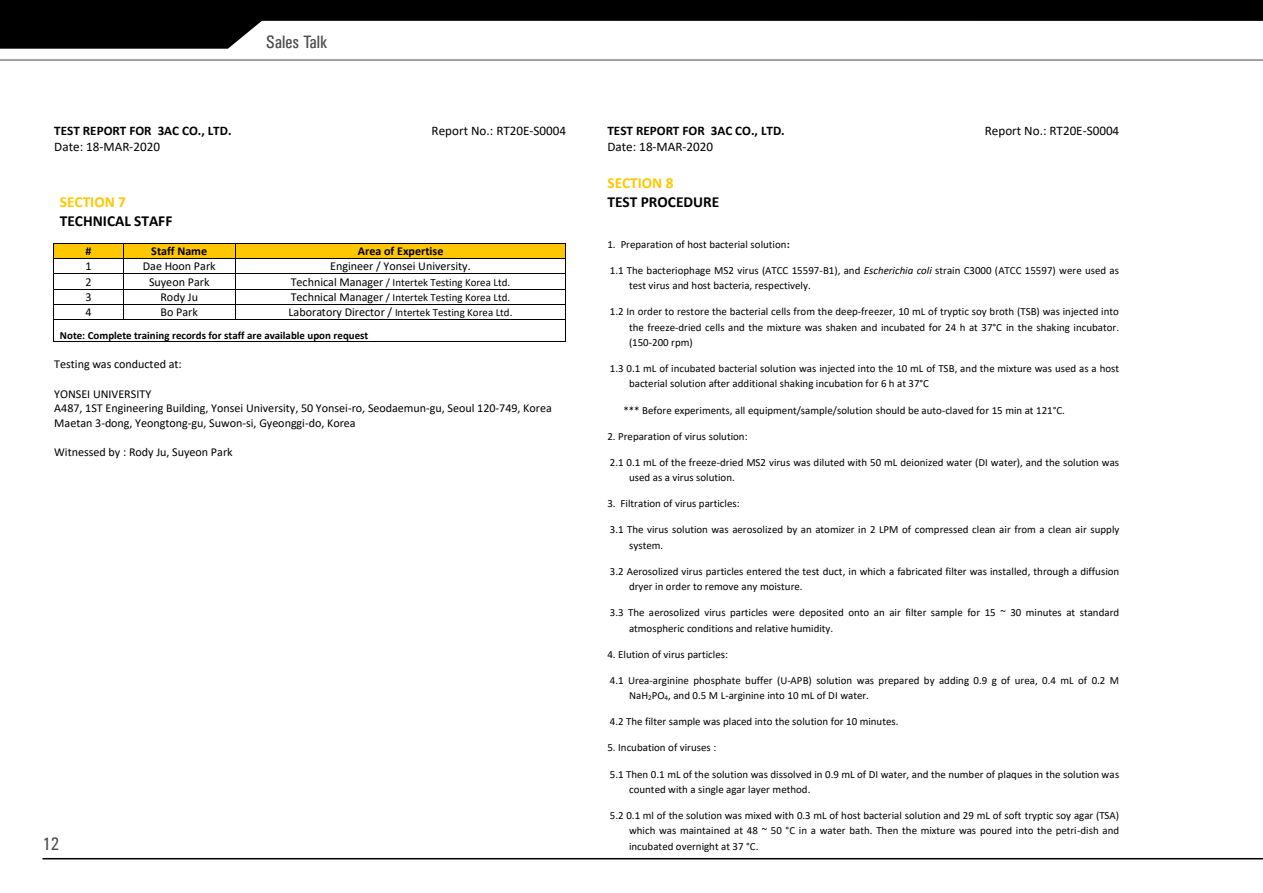
<style>
.page{position:relative;width:1263px;height:893px;background:#fff}
.page>*{position:absolute;margin:0;border:0;box-sizing:border-box;transform-origin:0 0}
.t1{font:18px "Univers Condensed";color:#4d4d4f}
.t2{font:700 15.3px "Calibri";color:#000}
.t3{font:700 15.3px "Calibri";color:#ffc700}
.t4{font:13.05px "Calibri";color:#000}
.t5{font:700 13.05px "Calibri";color:#000}
.t6{font:12px/14.7px "Calibri";color:#000}
.t7{font:700 12px "Calibri";color:#000}
.t8{font:10.95px/15.1px "Calibri";color:#000}
.t9{font:700 10.95px/22.8px "Calibri";color:#000}
.s1{font-size:12px}
.s2{font-weight:400;font-size:12px}
.s3{font-weight:400}
.s4{font-weight:700}
.s5{font-style:italic}
.s6{font-size:7.05px}
</style>
<div class="page">
<svg style="left:0;top:0;width:1263px;height:49px;fill:#000"></svg>
<hr style="left:0;top:59px;width:1263px;height:2px;background:#808285">
<hr style="left:43px;top:858px;width:1220px;height:1px;background:#000">
<div style="left:54px;top:244px;width:69px;height:14px;background:#ffc700"></div>
<div style="left:129px;top:244px;width:100px;height:14px;background:#ffc700"></div>
<div style="left:235px;top:244px;width:331px;height:14px;background:#ffc700"></div>
<hr style="left:83px;top:243px;width:40px;height:1px;background:#000">
<hr style="left:136px;top:243px;width:30px;height:1px;background:#000">
<hr style="left:166px;top:243px;width:62px;height:1px;background:#000">
<hr style="left:235px;top:243px;width:35px;height:1px;background:#000">
<hr style="left:270px;top:243px;width:40px;height:1px;background:#000">
<svg style="left:310px;top:243px;width:13px;height:1px"></svg>
<hr style="left:323px;top:243px;width:34px;height:1px;background:#000">
<hr style="left:357px;top:243px;width:57px;height:1px;background:#000">
<hr style="left:415px;top:243px;width:73px;height:1px;background:#000">
<hr style="left:489px;top:243px;width:77px;height:1px;background:#000">
<hr style="left:54px;top:258px;width:69px;height:1px;background:#000">
<hr style="left:123px;top:258px;width:112px;height:1px;background:#000">
<hr style="left:235px;top:258px;width:331px;height:1px;background:#000">
<hr style="left:54px;top:274px;width:69px;height:1px;background:#000">
<hr style="left:123px;top:274px;width:112px;height:1px;background:#000">
<hr style="left:235px;top:274px;width:331px;height:1px;background:#000">
<hr style="left:54px;top:289px;width:69px;height:1px;background:#000">
<hr style="left:123px;top:289px;width:112px;height:1px;background:#000">
<hr style="left:235px;top:289px;width:331px;height:1px;background:#000">
<hr style="left:54px;top:304px;width:69px;height:1px;background:#000">
<hr style="left:123px;top:304px;width:112px;height:1px;background:#000">
<hr style="left:235px;top:304px;width:331px;height:1px;background:#000">
<hr style="left:54px;top:319px;width:69px;height:1px;background:#000">
<svg style="left:123px;top:243px;width:14px;height:76px"></svg>
<hr style="left:123px;top:319px;width:112px;height:1px;background:#000">
<svg style="left:228px;top:243px;width:8px;height:76px"></svg>
<hr style="left:235px;top:319px;width:331px;height:1px;background:#000">
<svg style="left:54px;top:243px;width:30px;height:99px"></svg>
<hr style="left:54px;top:342px;width:512px;height:1px;background:#000">
<h1 class="t1" style="left:266px;top:31px;width:63px">Sales Talk</h1>
<p class="t5" style="left:54px;top:122px;width:179px">TEST REPORT FOR 3AC CO., LTD.</p>
<p class="t4" style="left:432px;top:122px;width:136px">Report No.: RT20E-S0004</p>
<p class="t4" style="left:54px;top:138px;width:107px">Date: 18-MAR-2020</p>
<h2 class="t3" style="left:60px;top:191px;width:68px">SECTION 7</h2>
<h2 class="t2" style="left:60px;top:210px;width:114px">TECHNICAL STAFF</h2>
<p class="t7" style="left:85px;top:243px;width:8px">#</p>
<p class="t7" style="left:151px;top:243px;width:57px">Staff Name</p>
<p class="t7" style="left:358px;top:243px;width:87px">Area of Expertise</p>
<p class="t6" style="left:85px;top:259px;width:8px">1</p>
<p class="t6" style="left:143px;top:259px;width:74px">Dae Hoon Park</p>
<p class="t6" style="left:330px;top:259px;width:142px">Engineer / Yonsei University.</p>
<p class="t6" style="left:85px;top:274px;width:8px">2</p>
<p class="t6" style="left:149px;top:274px;width:62px">Suyeon Park</p>
<p class="t8" style="left:291px;top:274px;width:221px"><span class="s1">Technical Manager</span> / Intertek Testing Korea Ltd.</p>
<p class="t6" style="left:85px;top:289px;width:8px">3</p>
<p class="t6" style="left:160px;top:289px;width:39px">Rody Ju</p>
<p class="t8" style="left:291px;top:289px;width:221px"><span class="s1">Technical Manager</span> / Intertek Testing Korea Ltd.</p>
<p class="t6" style="left:85px;top:304px;width:8px">4</p>
<p class="t6" style="left:161px;top:304px;width:39px">Bo Park</p>
<p class="t9" style="left:60px;top:301px;width:454px;text-indent:229px"><span class="s2">Laboratory Director /</span> <span class="s3">Intertek Testing Korea Ltd.<br></span>Note: Complete training records for staff are available upon request</p>
<p class="t6" style="left:54px;top:357px;width:129px">Testing was conducted at:</p>
<p class="t6" style="left:54px;top:386px;width:499px">YONSEI UNIVERSITY<br>A487, 1ST Engineering Building, Yonsei University, 50 Yonsei-ro, Seodaemun-gu, Seoul 120-749, Korea<br>Maetan 3-dong, Yeongtong-gu, Suwon-si, Gyeonggi-do, Korea</p>
<p class="t6" style="left:54px;top:445px;width:180px">Witnessed by : Rody Ju, Suyeon Park</p>
<h1 class="t1" style="left:43px;top:834px;width:18px">12</h1>
<p class="t5" style="left:607px;top:122px;width:179px">TEST REPORT FOR 3AC CO., LTD.</p>
<p class="t4" style="left:985px;top:122px;width:136px">Report No.: RT20E-S0004</p>
<p class="t4" style="left:607px;top:138px;width:107px">Date: 18-MAR-2020</p>
<h2 class="t3" style="left:607px;top:172px;width:68px">SECTION 8</h2>
<h2 class="t2" style="left:607px;top:191px;width:113px">TEST PROCEDURE</h2>
<p class="t8" style="left:607px;top:236px;width:184px">1. Preparation of host bacterial solution<span class="s4">:</span></p>
<p class="t8" style="left:629px;top:263px;width:491px;text-indent:-19px">1.1 The bacteriophage MS2 virus (ATCC 15597-B1), and <span class="s5">Escherichia coli</span> strain C3000 (ATCC 15597) were used as test virus and host bacteria, respectively.</p>
<p class="t8" style="left:629px;top:304px;width:492px;text-align:justify;text-indent:-19px">1.2 In order to restore the bacterial cells from the deep-freezer, 10 mL of tryptic soy broth (TSB) was injected into the freeze-dried cells and the mixture was shaken and incubated for 24 h at 37°C in the shaking incubator. (150-200 rpm)</p>
<p class="t8" style="left:629px;top:361px;width:492px;text-indent:-19px">1.3 0.1 mL of incubated bacterial solution was injected into the 10 mL of TSB, and the mixture was used as a host bacterial solution after additional shaking incubation for 6 h at 37°C</p>
<p class="t8" style="left:623px;top:402px;width:443px">*** Before experiments, all equipment/sample/solution should be auto-claved for 15 min at 121°C.</p>
<p class="t8" style="left:607px;top:428px;width:142px">2. Preparation of virus solution:</p>
<p class="t8" style="left:629px;top:454px;width:492px;text-indent:-19px">2.1 0.1 mL of the freeze-dried MS2 virus was diluted with 50 mL deionized water (DI water), and the solution was used as a virus solution.</p>
<p class="t8" style="left:607px;top:496px;width:134px">3. Filtration of virus particles:</p>
<p class="t8" style="left:629px;top:522px;width:492px;text-indent:-19px">3.1 The virus solution was aerosolized by an atomizer in 2 LPM of compressed clean air from a clean air supply system.</p>
<p class="t8" style="left:629px;top:563px;width:492px;text-indent:-19px">3.2 Aerosolized virus particles entered the test duct, in which a fabricated filter was installed, through a diffusion dryer in order to remove any moisture.</p>
<p class="t8" style="left:629px;top:605px;width:492px;text-indent:-19px">3.3 The aerosolized virus particles were deposited onto an air filter sample for 15 ~ 30 minutes at standard atmospheric conditions and relative humidity.</p>
<p class="t8" style="left:607px;top:646px;width:122px">4. Elution of virus particles:</p>
<p class="t8" style="left:629px;top:673px;width:492px;text-indent:-19px">4.1 Urea-arginine phosphate buffer (U-APB) solution was prepared by adding 0.9 g of urea, 0.4 mL of 0.2 M<br>NaH<span class="s6">2</span>PO<span class="s6">4</span>, and 0.5 M L-arginine into 10 mL of DI water.</p>
<p class="t8" style="left:610px;top:714px;width:290px">4.2 The filter sample was placed into the solution for 10 minutes.</p>
<p class="t8" style="left:607px;top:740px;width:110px">5. Incubation of viruses :</p>
<p class="t8" style="left:629px;top:766px;width:492px;text-indent:-19px">5.1 Then 0.1 mL of the solution was dissolved in 0.9 mL of DI water, and the number of plaques in the solution was counted with a single agar layer method.</p>
<p class="t8" style="left:629px;top:808px;width:492px;text-align:justify;text-indent:-19px">5.2 0.1 ml of the solution was mixed with 0.3 mL of host bacterial solution and 29 mL of soft tryptic soy agar (TSA) which was maintained at 48 ~ 50 °C in a water bath. Then the mixture was poured into the petri-dish and incubated overnight at 37 °C.</p>
</div>
